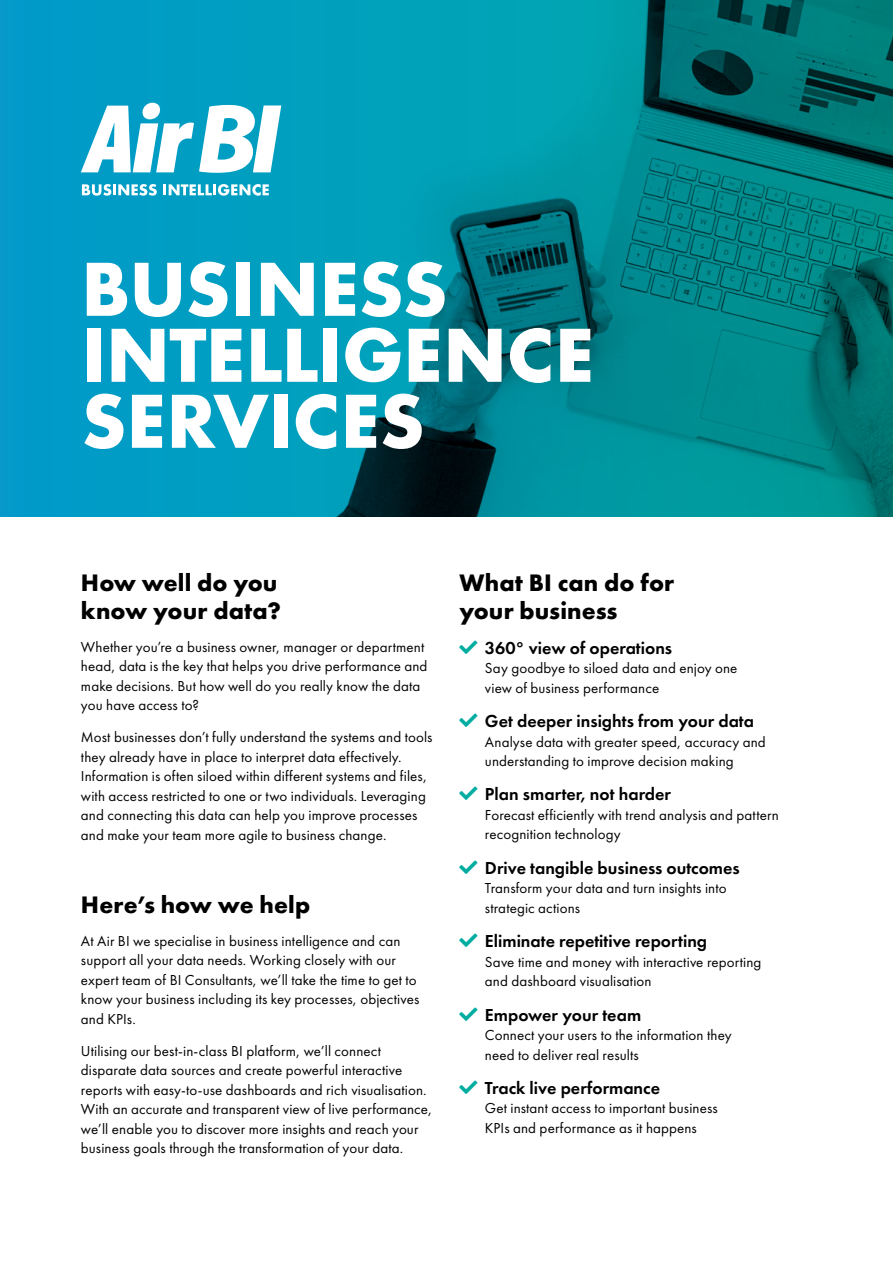
<style>
.page{position:relative;width:893px;height:1263px;background:#fff}
.page>*{position:absolute;margin:0;border:0;box-sizing:border-box;transform-origin:0 0}
.t1{font:700 79.5px/66px "Futura PT";letter-spacing:-.005em;color:#fff}
.t2{font:700 24.75px/28.5px "Futura PT";letter-spacing:.005em;color:#000}
.t3{font:600 18px "Futura PT";color:#000}
.t4{font:15px/19.5px "Futura PT";letter-spacing:.01em;color:#000}
</style>
<div class="page">
<img style="left:0;top:0;width:893px;height:516px">
<svg style="left:81px;top:103px;width:200px;height:70px"></svg>
<svg style="left:82px;top:184px;width:75px;height:12px"></svg>
<svg style="left:163px;top:184px;width:106px;height:12px"></svg>
<h1 class="t1" style="left:81px;top:254px;width:514px">BUSINESS<br>INTELLIGENCE<br>SERVICES</h1>
<h2 class="t2" style="left:81px;top:568px;width:202px">How well do you know your data?</h2>
<p class="t4" style="left:81px;top:637px;width:348px">Whether you’re a business owner, manager or department head, data is the key that helps you drive performance and make decisions. But how well do you really know the data you have access to?</p>
<p class="t4" style="left:81px;top:727px;width:353px">Most businesses don’t fully understand the systems and tools they already have in place to interpret data effectively.<br>Information is often siloed within different systems and files, with access restricted to one or two individuals. Leveraging and connecting this data can help you improve processes and make your team more agile to business change.</p>
<h2 class="t2" style="left:81px;top:890px;width:231px">Here’s how we help</h2>
<p class="t4" style="left:81px;top:931px;width:340px">At Air BI we specialise in business intelligence and can support all your data needs. Working closely with our expert team of BI Consultants, we’ll take the time to get to know your business including its key processes, objectives and KPIs.</p>
<p class="t4" style="left:81px;top:1041px;width:353px">Utilising our best-in-class BI platform, we’ll connect disparate data sources and create powerful interactive reports with easy-to-use dashboards and rich visualisation.<br>With an accurate and transparent view of live performance, we’ll enable you to discover more insights and reach your business goals through the transformation of your data.</p>
<h2 class="t2" style="left:459px;top:568px;width:216px">What BI can do for your business</h2>
<p class="t3" style="left:485px;top:636px;width:189px">360° view of operations</p>
<p class="t4" style="left:485px;top:658px;width:254px">Say goodbye to siloed data and enjoy one view of business performance</p>
<p class="t3" style="left:485px;top:710px;width:271px">Get deeper insights from your data</p>
<p class="t4" style="left:485px;top:732px;width:282px">Analyse data with greater speed, accuracy and understanding to improve decision making</p>
<p class="t3" style="left:485px;top:783px;width:188px">Plan smarter, not harder</p>
<p class="t4" style="left:485px;top:805px;width:295px">Forecast efficiently with trend analysis and pattern recognition technology</p>
<p class="t3" style="left:485px;top:856px;width:256px">Drive tangible business outcomes</p>
<p class="t4" style="left:485px;top:878px;width:243px">Transform your data and turn insights into strategic actions</p>
<p class="t3" style="left:485px;top:930px;width:224px">Eliminate repetitive reporting</p>
<p class="t4" style="left:485px;top:952px;width:278px">Save time and money with interactive reporting and dashboard visualisation</p>
<p class="t3" style="left:485px;top:1003px;width:158px">Empower your team</p>
<p class="t4" style="left:485px;top:1025px;width:248px">Connect your users to the information they need to deliver real results</p>
<p class="t3" style="left:485px;top:1076px;width:177px">Track live performance</p>
<p class="t4" style="left:485px;top:1098px;width:234px">Get instant access to important business<br>KPIs and performance as it happens</p>
</div>
